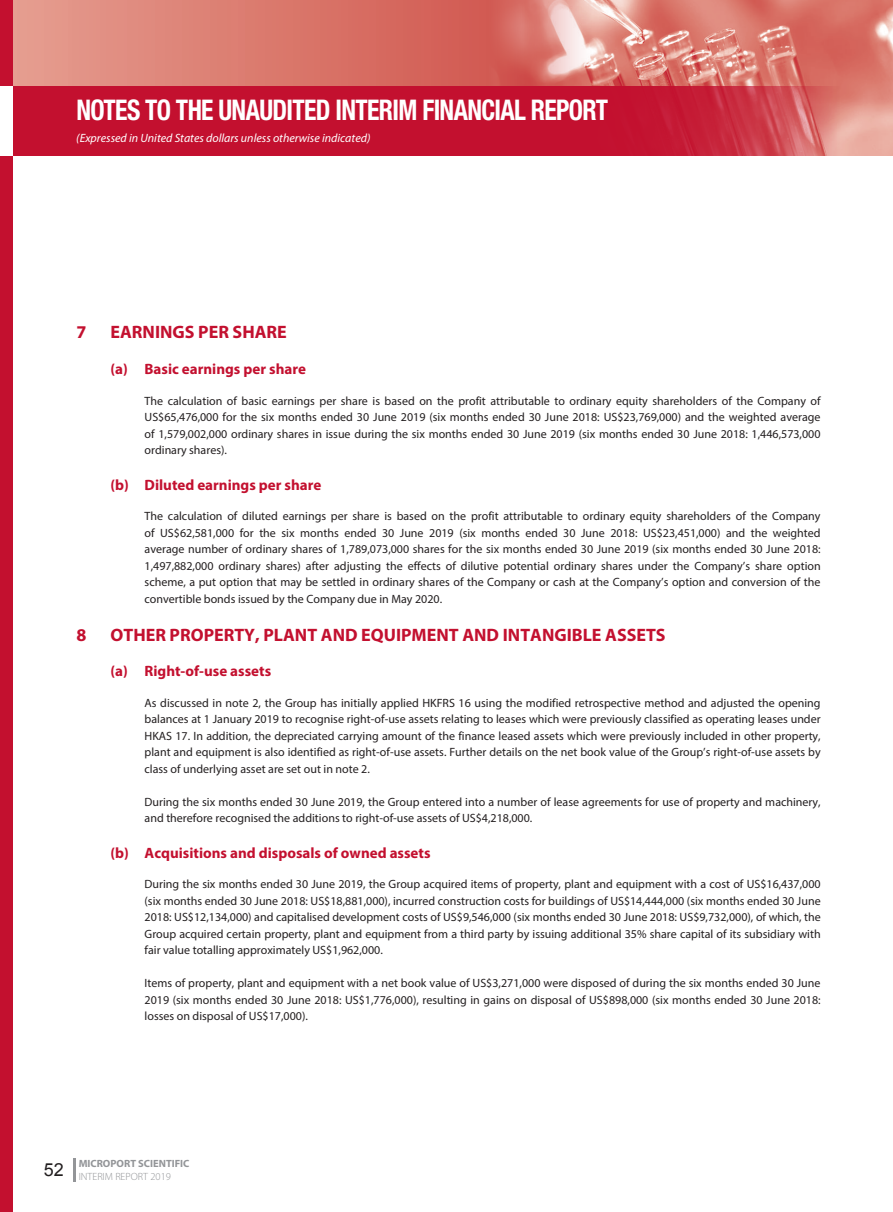
<style>
.page{position:relative;width:893px;height:1212px;background:#fff}
.page>*{position:absolute;margin:0;border:0;box-sizing:border-box;transform-origin:0 0}
.t1{font:700 condensed 28.5px "Helvetica Neue LT Std";color:#fff;scale:.9 1}
.t2{font:700 18px "Myriad Pro";color:#c3102f}
.t3{font:700 15px "Myriad Pro";color:#c3102f}
.t4{font:12px/16.5px "Myriad Pro";color:#231f20;text-align:justify}
.t5{font:italic 12px "Myriad Pro";color:#fff}
.t6{font:300 10.5px/13.2px "Myriad Pro";color:#939598}
.t7{font:700 10.5px "Myriad Pro";color:#939598}
.s1{font-weight:700}
</style>
<div class="page">
<svg style="left:13px;top:0;width:879px;height:87px"></svg>
<svg style="left:13px;top:87px;width:879px;height:69px;fill:#c3102f"></svg>
<div style="left:0;top:0;width:13px;height:1212px;background:#c3102f"></div>
<div style="left:0;top:87px;width:13px;height:69px;background:#fff"></div>
<svg style="left:892px;top:0;width:1px;height:87px"></svg>
<hr style="left:892px;top:87px;width:1px;height:69px;background:#c3102f">
<hr style="left:73px;top:1158px;width:3px;height:23px;background:#939598">
<h1 class="t1" style="left:77px;top:93px;width:31px">NOTES</h1>
<h1 class="t1" style="left:145px;top:93px;width:97px">TOTHE UNAUDITED</h1>
<h1 class="t1" style="left:336px;top:93px;width:14px">INTERIM</h1>
<h1 class="t1" style="left:422px;top:93px;width:14px">FINANCIAL</h1>
<h1 class="t1" style="left:531px;top:93px;width:15px">REPORT</h1>
<p class="t5" style="left:76px;top:131px;width:296px">(Expressed in United States dollars unless otherwise indicated)</p>
<h2 class="t2" style="left:77px;top:320px;width:212px">7 Earnings per share</h2>
<p class="t3" style="left:111px;top:359px;width:197px">(a) Basic earnings per share</p>
<p class="t4" style="left:145px;top:392px;width:678px">The calculation of basic earnings per share is based on the profit attributable to ordinary equity shareholders of the Company of US$65,476,000 for the six months ended 30 June 2019 (six months ended 30 June 2018: US$23,769,000) and the weighted average of 1,579,002,000 ordinary shares in issue during the six months ended 30 June 2019 (six months ended 30 June 2018: 1,446,573,000 ordinary shares).</p>
<p class="t3" style="left:111px;top:475px;width:212px">(b) Diluted earnings per share</p>
<p class="t4" style="left:145px;top:507px;width:678px">The calculation of diluted earnings per share is based on the profit attributable to ordinary equity shareholders of the Company of US$62,581,000 for the six months ended 30 June 2019 (six months ended 30 June 2018: US$23,451,000) and the weighted average number of ordinary shares of 1,789,073,000 shares for the six months ended 30 June 2019 (six months ended 30 June 2018:<br>1,497,882,000 ordinary shares) after adjusting the effects of dilutive potential ordinary shares under the Company’s share option scheme, a put option that may be settled in ordinary shares of the Company or cash at the Company’s option and conversion of the convertible bonds issued by the Company due in May 2020.</p>
<h2 class="t2" style="left:77px;top:623px;width:11px">8</h2>
<h2 class="t2" style="left:111px;top:623px;width:557px">Other property, plant and equipment and intangible assets</h2>
<p class="t3" style="left:111px;top:661px;width:162px">(a) Right-of-use assets</p>
<p class="t4" style="left:145px;top:694px;width:678px">As discussed in note 2, the Group has initially applied HKFRS 16 using the modified retrospective method and adjusted the opening balances at 1 January 2019 to recognise right-of-use assets relating to leases which were previously classified as operating leases under HKAS 17. In addition, the depreciated carrying amount of the finance leased assets which were previously included in other property, plant and equipment is also identified as right-of-use assets. Further details on the net book value of the Group’s right-of-use assets by class of underlying asset are set out in note 2.</p>
<p class="t4" style="left:145px;top:793px;width:678px">During the six months ended 30 June 2019, the Group entered into a number of lease agreements for use of property and machinery, and therefore recognised the additions to right-of-use assets of US$4,218,000.</p>
<p class="t3" style="left:111px;top:843px;width:321px">(b) Acquisitions and disposals of owned assets</p>
<p class="t4" style="left:145px;top:876px;width:678px">During the six months ended 30 June 2019, the Group acquired items of property, plant and equipment with a cost of US$16,437,000 (six months ended 30 June 2018: US$18,881,000), incurred construction costs for buildings of US$14,444,000 (six months ended 30 June 2018: US$12,134,000) and capitalised development costs of US$9,546,000 (six months ended 30 June 2018: US$9,732,000), of which, the Group acquired certain property, plant and equipment from a third party by issuing additional 35% share capital of its subsidiary with fair value totalling approximately US$1,962,000.</p>
<p class="t4" style="left:145px;top:975px;width:678px">Items of property, plant and equipment with a net book value of US$3,271,000 were disposed of during the six months ended 30 June 2019 (six months ended 30 June 2018: US$1,776,000), resulting in gains on disposal of US$898,000 (six months ended 30 June 2018: losses on disposal of US$17,000).</p>
<p class="t6" style="left:44px;top:1156px;width:146px;text-indent:80px"><span class="s1">rt Scientific<br></span><sup>52</sup> INTERI M REPORT 2019</p>
<p class="t7" style="left:79px;top:1156px;width:33px">Micropo</p>
</div>
